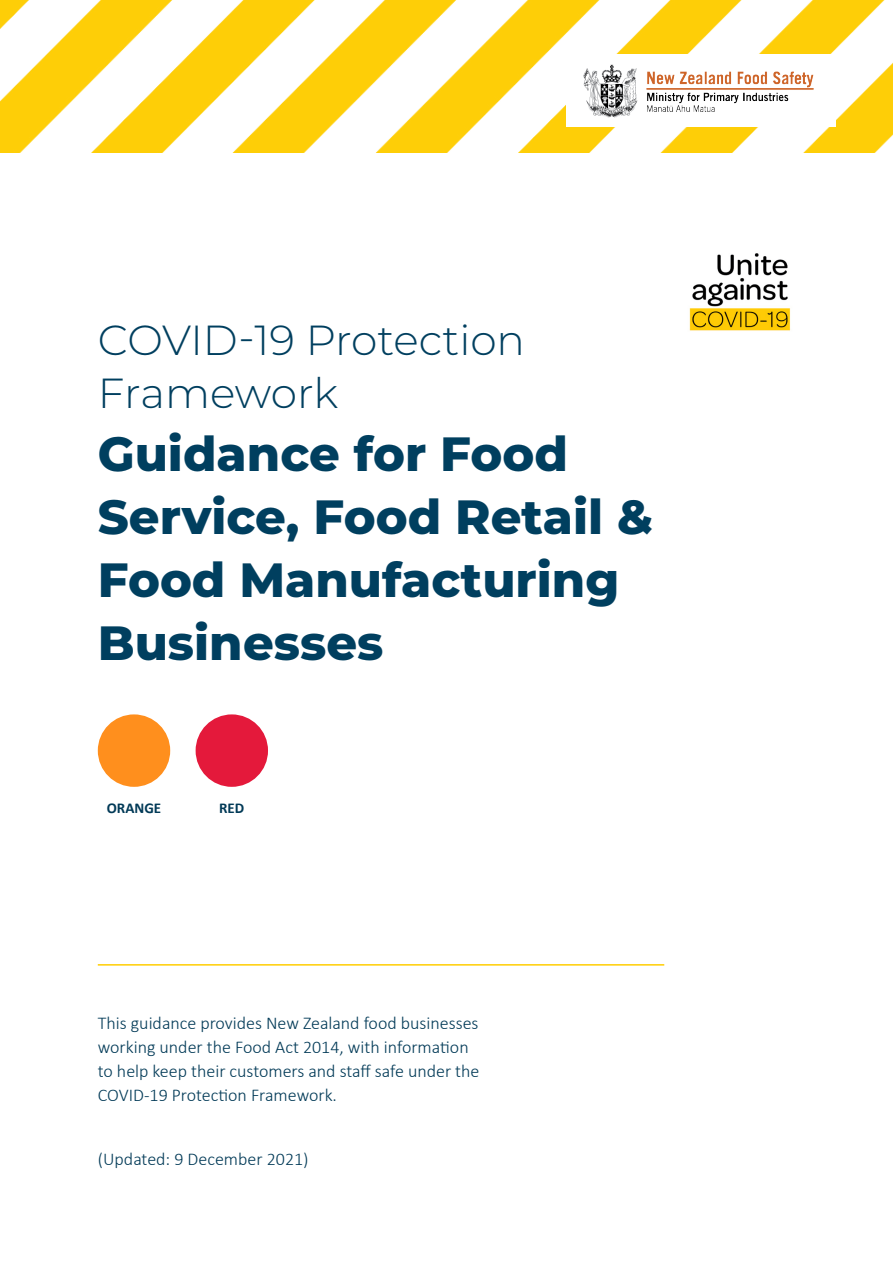
<style>
.page{position:relative;width:893px;height:1263px;background:#fff}
.page>*{position:absolute;margin:0;border:0;box-sizing:border-box;transform-origin:0 0}
.t1{font:800 48px/63px "Montserrat";color:#003f5f}
.t2{font:300 42px/52.9px "Montserrat";letter-spacing:-.005em;color:#003f5f}
.t3{font:300 18px/24px "Calibri";color:#023a57}
.t4{font:700 15px "Calibri";color:#023a57}
</style>
<div class="page">
<img style="left:0;top:0;width:893px;height:153px">
<img style="left:689px;top:253px;width:102px;height:78px">
<div style="left:566px;top:54px;width:270px;height:72px;background:#fff"></div>
<img style="left:583px;top:65px;width:230px;height:53px">
<hr style="left:98px;top:964px;width:566px;height:1px;background:#ffcd00">
<div style="left:98px;top:714px;width:72px;height:73px;background:#ff8f1d;border-radius:50%"></div>
<div style="left:196px;top:714px;width:72px;height:73px;background:#e4193b;border-radius:50%"></div>
<h2 class="t2" style="left:98px;top:313px;width:429px">COVID-19 Protection<br>Framework</h2>
<h1 class="t1" style="left:98px;top:420px;width:557px">Guidance for Food<br>Service, Food Retail &amp;<br>Food Manufacturing<br>Businesses</h1>
<p class="t4" style="left:107px;top:797px;width:56px">ORANGE</p>
<p class="t4" style="left:219px;top:797px;width:27px">RED</p>
<p class="t3" style="left:98px;top:1010px;width:383px">This guidance provides New Zealand food businesses working under the Food Act 2014, with information to help keep their customers and staff safe under the COVID-19 Protection Framework.</p>
<p class="t3" style="left:98px;top:1147px;width:212px">(Updated: 9 December 2021)</p>
</div>
